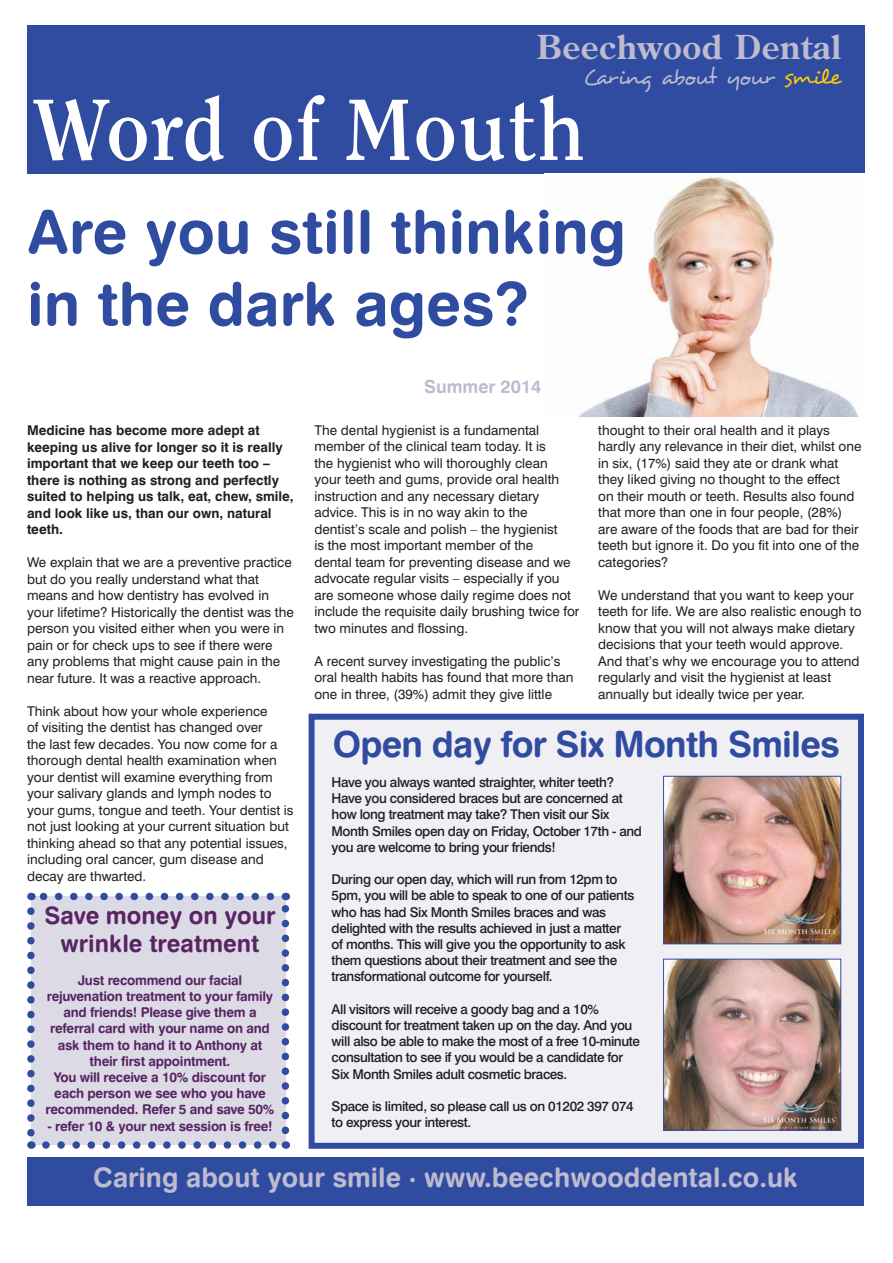
<style>
.page{position:relative;width:893px;height:1263px;background:#fff}
.page>*{position:absolute;margin:0;border:0;box-sizing:border-box;transform-origin:0 0}
.t1{font:700 85.5px "Clearface IT Cby BT";letter-spacing:.02em;color:#fff}
.t2{font:60px/72px "Swiss 721 BT Bold Rounded";color:#304ca1}
.t3{font:36px "Swiss 721 BT Bold Rounded";letter-spacing:-.02em;color:#304ca1}
.t4{font:700 33px "Century Old Style Std";letter-spacing:.02em;color:#bfbbcf}
.t5{font:27px "Swiss 721 BT Bold Rounded";color:#bfbbcf}
.t6{font:24px/28.8px "Swiss 721 BT Bold Rounded";color:#592464;text-align:center}
.t7{font:22.5px "Desyrel";letter-spacing:-.07em;color:#bfbbcf}
.t8{font:18px "Swiss 721 BT Bold Rounded";color:#bfbbcf}
.t9{font:13.5px/16.5px "Swiss 721 BT";color:#231f20}
.t10{font:500 13.5px/16.2px "Swiss 721 BT";letter-spacing:-.03em;color:#231f20}
.t11{font:13.5px/16.2px "Swiss 721 BT Bold Rounded";letter-spacing:-.02em;color:#592464;text-align:center}
.t12{font:700 13.5px/16.5px "Swiss 721 BT";color:#231f20}
.s1{color:#feca0a}
</style>
<div class="page">
<div style="left:27px;top:26px;width:837px;height:148px;background:#304ca1"></div>
<div style="left:27px;top:1157px;width:837px;height:48px;background:#304ca1"></div>
<div style="left:309px;top:714px;width:555px;height:435px;background:#f0eff4;border:6px solid #304ca1"></div>
<img style="left:665px;top:778px;width:174px;height:164px">
<div style="left:663px;top:776px;width:178px;height:168px;border:1px solid #304ca1"></div>
<div style="left:31px;top:896px;width:254px;height:249px;background:#dcdae5"></div>
<svg style="left:46px;top:1141px;width:231px;height:8px"></svg>
<svg style="left:39px;top:893px;width:231px;height:7px"></svg>
<svg style="left:27px;top:911px;width:8px;height:238px"></svg>
<svg style="left:282px;top:893px;width:7px;height:237px"></svg>
<img style="left:665px;top:961px;width:174px;height:167px">
<div style="left:663px;top:959px;width:178px;height:171px;border:1px solid #304ca1"></div>
<img style="left:578px;top:176px;width:281px;height:241px">
<h3 class="t4" style="left:537px;top:25px;width:306px">Beechwood Dental</h3>
<h3 class="t7" style="left:583px;top:63px;width:259px">Caring about your <span class="s1">smile</span></h3>
<h1 class="t1" style="left:35px;top:78px;width:552px">Word of Mouth</h1>
<h2 class="t2" style="left:27px;top:195px;width:601px">Are you still thinking in the dark ages?</h2>
<p class="t12" style="left:27px;top:422px;width:268px">Medicine has become more adept at keeping us alive for longer so it is really important that we keep our teeth too – there is nothing as strong and perfectly suited to helping us talk, eat, chew, smile, and look like us, than our own, natural teeth.</p>
<p class="t9" style="left:27px;top:554px;width:268px">We explain that we are a preventive practice but do you really understand what that means and how dentistry has evolved in your lifetime? Historically the dentist was the person you visited either when you were in pain or for check ups to see if there were any problems that might cause pain in the near future. It was a reactive approach.</p>
<p class="t9" style="left:27px;top:703px;width:268px">Think about how your whole experience<br>of visiting the dentist has changed over<br>the last few decades. You now come for a thorough dental health examination when your dentist will examine everything from your salivary glands and lymph nodes to your gums, tongue and teeth. Your dentist is not just looking at your current situation but thinking ahead so that any potential issues, including oral cancer, gum disease and decay are thwarted.</p>
<h3 class="t6" style="left:45px;top:900px;width:232px">Save money on your wrinkle treatment</h3>
<p class="t11" style="left:46px;top:972px;width:230px">Just recommend our facial rejuvenation treatment to your family and friends! Please give them a referral card with your name on and ask them to hand it to Anthony at their first appointment.<br>You will receive a 10% discount for each person we see who you have recommended. Refer 5 and save 50%</p>
<p class="t11" style="left:47px;top:1117px;width:227px">- refer 10 &amp; your next session is free!</p>
<h3 class="t8" style="left:424px;top:376px;width:119px">Summer 2014</h3>
<p class="t9" style="left:314px;top:422px;width:266px">The dental hygienist is a fundamental member of the clinical team today. It is<br>the hygienist who will thoroughly clean<br>your teeth and gums, provide oral health instruction and any necessary dietary advice. This is in no way akin to the dentist’s scale and polish – the hygienist<br>is the most important member of the<br>dental team for preventing disease and we advocate regular visits – especially if you are someone whose daily regime does not include the requisite daily brushing twice for two minutes and flossing.</p>
<p class="t9" style="left:314px;top:652px;width:260px">A recent survey investigating the public’s oral health habits has found that more than one in three, (39%) admit they give little</p>
<p class="t9" style="left:598px;top:421px;width:265px">thought to their oral health and it plays hardly any relevance in their diet, whilst one in six, (17%) said they ate or drank what they liked giving no thought to the effect<br>on their mouth or teeth. Results also found that more than one in four people, (28%) are aware of the foods that are bad for their teeth but ignore it. Do you fit into one of the categories?</p>
<p class="t9" style="left:598px;top:586px;width:265px">We understand that you want to keep your teeth for life. We are also realistic enough to know that you will not always make dietary decisions that your teeth would approve.<br>And that’s why we encourage you to attend regularly and visit the hygienist at least annually but ideally twice per year.</p>
<h3 class="t3" style="left:333px;top:722px;width:509px">Open day for Six Month Smiles</h3>
<p class="t10" style="left:332px;top:774px;width:312px">Have you always wanted straighter, whiter teeth?<br>Have you considered braces but are concerned at how long treatment may take? Then visit our Six Month Smiles open day on Friday, October 17th - and you are welcome to bring your friends!</p>
<p class="t10" style="left:332px;top:871px;width:304px">During our open day, which will run from 12pm to 5pm, you will be able to speak to one of our patients who has had Six Month Smiles braces and was delighted with the results achieved in just a matter of months. This will give you the opportunity to ask them questions about their treatment and see the transformational outcome for yourself.</p>
<p class="t10" style="left:332px;top:1001px;width:310px">All visitors will receive a goody bag and a 10% discount for treatment taken up on the day. And you will also be able to make the most of a free 10-minute consultation to see if you would be a candidate for Six Month Smiles adult cosmetic braces.</p>
<p class="t10" style="left:332px;top:1098px;width:304px">Space is limited, so please call us on 01202 397 074 to express your interest.</p>
<h3 class="t5" style="left:93px;top:1160px;width:707px">Caring about your smile . www.beechwooddental.co.uk</h3>
</div>
